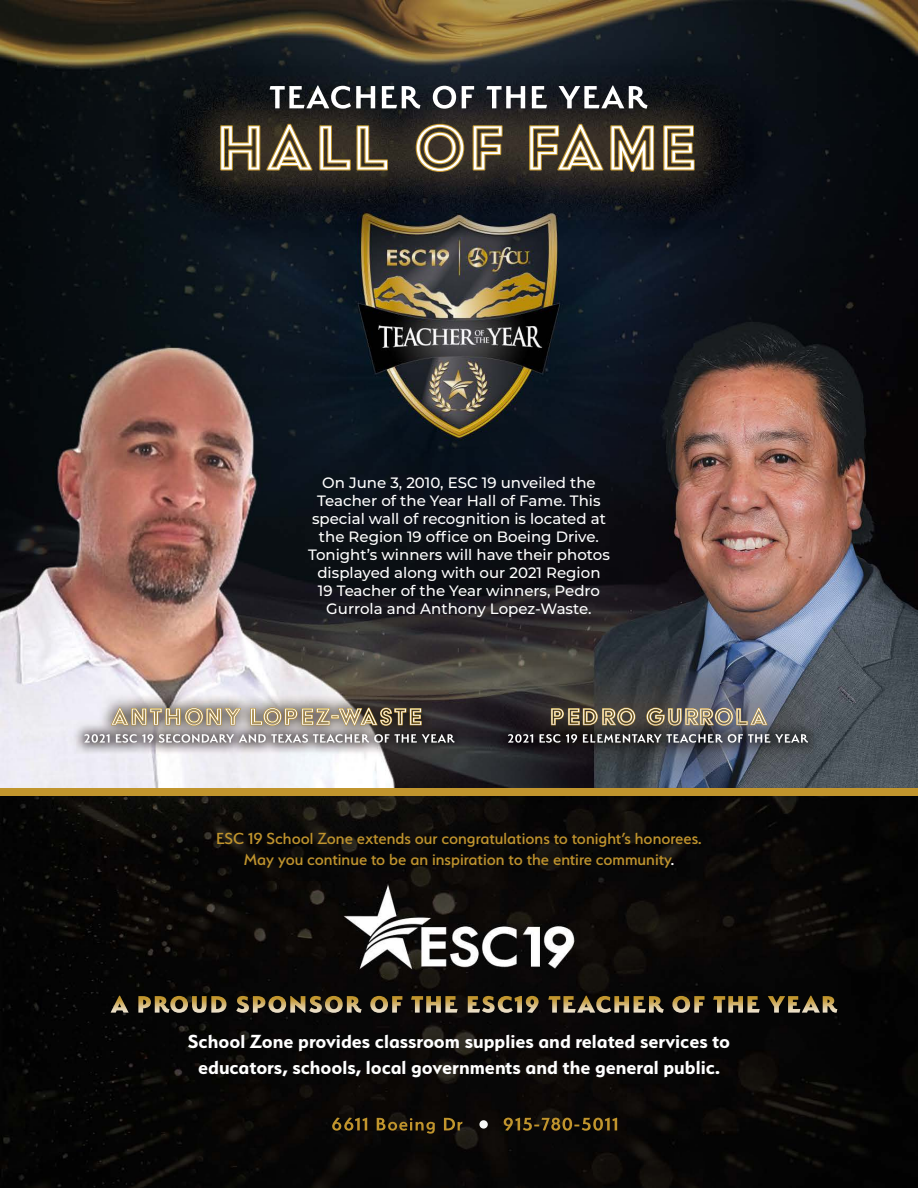
<style>
.page{position:relative;width:918px;height:1188px;background:#fff}
.page>*{position:absolute;margin:0;border:0;box-sizing:border-box;transform-origin:0 0}
.t1{font:700 21.15px "Serenity";color:#fff}
.t2{font:500 18px "Serenity";color:#bf932d}
.t3{font:500 15px/18px "Montserrat";color:#fff;text-align:center}
.s1{color:#fff}
</style>
<div class="page">
<img style="left:0;top:0;width:918px;height:1188px">
<img style="left:266px;top:124px;width:429px;height:48px">
<img style="left:617px;top:708px;width:151px;height:18px">
<img style="left:111px;top:708px;width:281px;height:18px">
<div style="left:0;top:789px;width:918px;height:7px;background:#c1952d"></div>
<svg style="left:479px;top:1120px;width:9px;height:9px"></svg>
<p class="t3" style="left:308px;top:473px;width:303px">On June 3, 2010, ESC 19 unveiled the Teacher of the Year Hall of Fame. This special wall of recognition is located at the Region 19 office on Boeing Drive.<br>Tonight’s winners will have their photos displayed along with our 2021 Region<br>19 Teacher of the Year winners, Pedro Gurrola and Anthony Lopez-Waste.</p>
<p class="t2" style="left:216px;top:828px;width:487px">ESC 19 School Zone extends our congratulations to tonight’s honorees.</p>
<p class="t2" style="left:244px;top:850px;width:432px">May you continue to be an inspiration to the entire community<span class="s1">.</span></p>
<p class="t1" style="left:188px;top:1030px;width:544px">School Zone provides classroom supplies and related services to</p>
<p class="t1" style="left:198px;top:1055px;width:523px">educators, schools, local governments and the general public.</p>
</div>
